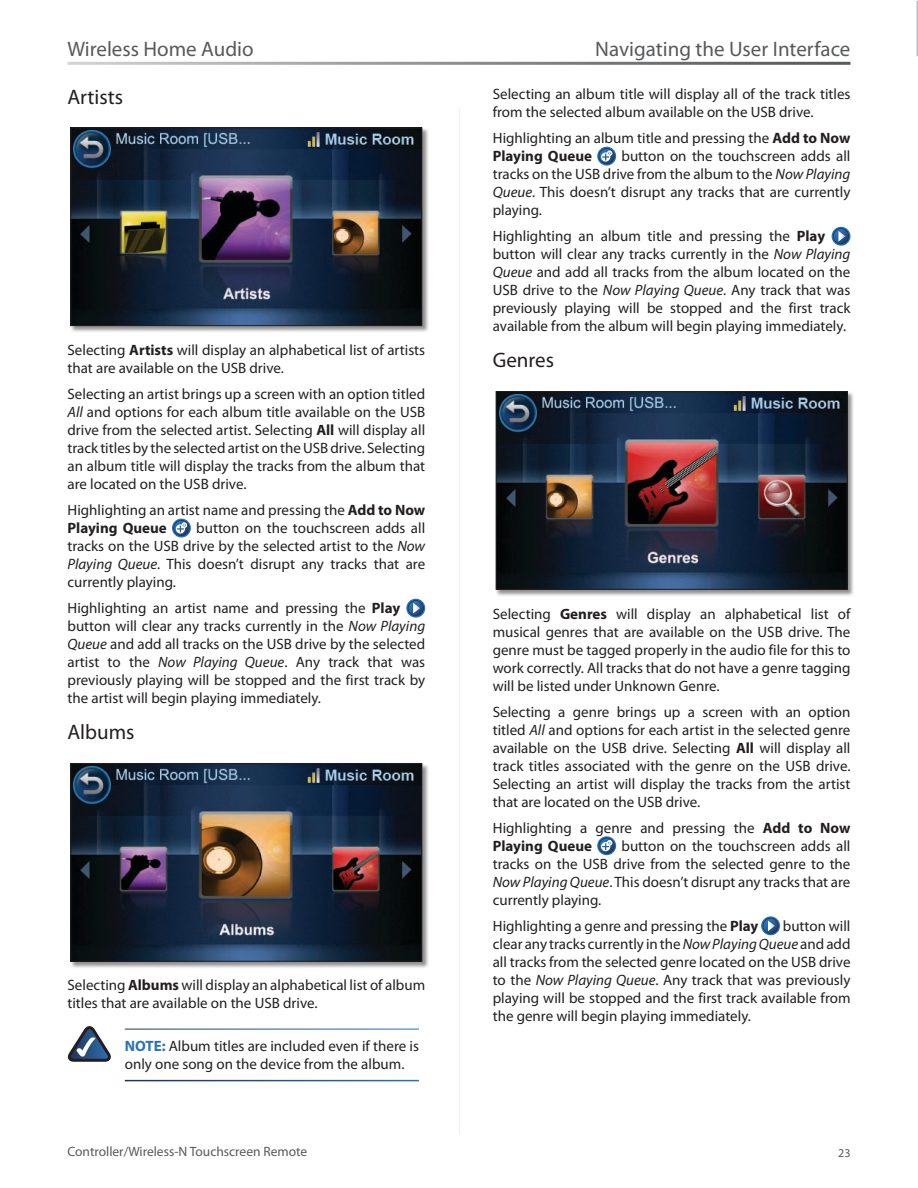
<style>
.page{position:relative;width:918px;height:1188px;background:#fff}
.page>*{position:absolute;margin:0;border:0;box-sizing:border-box;transform-origin:0 0}
.t1{font:21px "Myriad Pro";color:#58595b}
.t2{font:21px "Myriad Pro";color:#231f20}
.t3{font:15px/18px "Myriad Pro";color:#231f20}
.t4{font:13.5px "Myriad Pro";color:#58595b}
.t5{font:12px "Myriad Pro";color:#58595b}
.s1{font-weight:700}
.s2{font-style:italic}
.s3{font-weight:700;color:#2972b9}
</style>
<div class="page">
<hr style="left:916px;top:1px;width:2px;height:55px;background:#bcbec0">
<hr style="left:459px;top:108px;width:1px;height:1026px;background:#bcbec0">
<hr style="left:68px;top:62px;width:782px;height:3px;background:#58595b">
<div style="left:70px;top:127px;width:359px;height:206px;background:#231f20;opacity:.5"></div>
<img style="left:72px;top:130px;width:348px;height:194px">
<div style="left:70px;top:128px;width:352px;height:198px;border:1px solid #231f20"></div>
<svg style="left:172px;top:519px;width:19px;height:19px"></svg>
<svg style="left:173px;top:520px;width:17px;height:16px"></svg>
<svg style="left:174px;top:521px;width:15px;height:14px"></svg>
<svg style="left:176px;top:523px;width:11px;height:11px"></svg>
<svg style="left:406px;top:599px;width:19px;height:19px"></svg>
<svg style="left:408px;top:600px;width:16px;height:16px"></svg>
<svg style="left:409px;top:601px;width:14px;height:14px"></svg>
<svg style="left:413px;top:603px;width:7px;height:10px"></svg>
<div style="left:70px;top:763px;width:359px;height:205px;background:#231f20;opacity:.5"></div>
<img style="left:72px;top:765px;width:348px;height:195px">
<div style="left:70px;top:763px;width:352px;height:199px;border:1px solid #231f20"></div>
<svg style="left:68px;top:1026px;width:43px;height:36px"></svg>
<svg style="left:597px;top:147px;width:19px;height:19px"></svg>
<svg style="left:599px;top:148px;width:16px;height:16px"></svg>
<svg style="left:599px;top:149px;width:15px;height:14px"></svg>
<svg style="left:601px;top:151px;width:11px;height:11px"></svg>
<svg style="left:832px;top:227px;width:18px;height:19px"></svg>
<svg style="left:833px;top:228px;width:16px;height:16px"></svg>
<svg style="left:834px;top:229px;width:14px;height:15px"></svg>
<svg style="left:838px;top:231px;width:7px;height:11px"></svg>
<div style="left:496px;top:391px;width:358px;height:205px;background:#231f20;opacity:.5"></div>
<img style="left:498px;top:393px;width:348px;height:195px">
<div style="left:496px;top:391px;width:352px;height:199px;border:1px solid #231f20"></div>
<svg style="left:597px;top:836px;width:19px;height:19px"></svg>
<svg style="left:599px;top:838px;width:16px;height:16px"></svg>
<svg style="left:599px;top:838px;width:15px;height:15px"></svg>
<svg style="left:601px;top:840px;width:11px;height:11px"></svg>
<svg style="left:761px;top:916px;width:19px;height:19px"></svg>
<svg style="left:762px;top:918px;width:17px;height:16px"></svg>
<svg style="left:763px;top:919px;width:15px;height:14px"></svg>
<svg style="left:768px;top:921px;width:7px;height:10px"></svg>
<h1 class="t1" style="left:68px;top:36px;width:188px">Wireless Home Audio</h1>
<h1 class="t2" style="left:68px;top:84px;width:57px">Artists</h1>
<p class="t3" style="left:68px;top:341px;width:359px">Selecting <span class="s1">Artists</span> will display an alphabetical list of artists that are available on the USB drive.</p>
<p class="t3" style="left:68px;top:385px;width:359px;text-align:justify">Selecting an artist brings up a screen with an option titled <span class="s2">All</span> and options for each album title available on the USB drive from the selected artist. Selecting <span class="s1">All</span> will display all track titles by the selected artist on the USB drive. Selecting an album title will display the tracks from the album that are located on the USB drive.</p>
<p class="t3" style="left:68px;top:501px;width:359px">Highlighting an artist name and pressing the <span class="s1">Add to Now<br>Playing Queue</span></p>
<p class="t3" style="left:67px;top:519px;width:359px;text-align:justify;text-indent:129px">button on the touchscreen adds all tracks on the USB drive by the selected artist to the <span class="s2">Now Playing Queue</span>. This doesn’t disrupt any tracks that are currently playing.</p>
<p class="t3" style="left:67px;top:599px;width:359px">Highlighting an artist name and pressing the <span class="s1">Play </span>button will clear any tracks currently in the <span class="s2">Now Playing Queue</span> and add all tracks on the USB drive by the selected artist to the <span class="s2">Now Playing Queue</span>. Any track that was previously playing will be stopped and the first track by the artist will begin playing immediately.</p>
<h1 class="t2" style="left:68px;top:719px;width:69px">Albums</h1>
<p class="t3" style="left:68px;top:976px;width:359px">Selecting <span class="s1">Albums</span> will display an alphabetical list of album titles that are available on the USB drive.</p>
<p class="t3" style="left:125px;top:1037px;width:296px"><span class="s3">NOTE:</span> Album titles are included even if there is only one song on the device from the album.</p>
<h1 class="t1" style="left:595px;top:36px;width:257px">Navigating the User Interface</h1>
<p class="t3" style="left:493px;top:85px;width:359px">Selecting an album title will display all of the track titles from the selected album available on the USB drive.</p>
<p class="t3" style="left:493px;top:129px;width:359px">Highlighting an album title and pressing the <span class="s1">Add to Now<br>Playing Queue</span></p>
<p class="t3" style="left:493px;top:147px;width:359px;text-align:justify;text-indent:129px">button on the touchscreen adds all tracks on the USB drive from the album to the <span class="s2">Now Playing Queue</span>. This doesn’t disrupt any tracks that are currently playing.</p>
<p class="t3" style="left:493px;top:227px;width:359px">Highlighting an album title and pressing the <span class="s1">Play </span>button will clear any tracks currently in the <span class="s2">Now Playing Queue</span> and add all tracks from the album located on the USB drive to the <span class="s2">Now Playing Queue</span>. Any track that was previously playing will be stopped and the first track available from the album will begin playing immediately.</p>
<h1 class="t2" style="left:493px;top:347px;width:63px">Genres</h1>
<p class="t3" style="left:493px;top:604px;width:359px;text-align:justify">Selecting <span class="s1">Genres</span> will display an alphabetical list of musical genres that are available on the USB drive. The genre must be tagged properly in the audio file for this to work correctly. All tracks that do not have a genre tagging will be listed under Unknown Genre.</p>
<p class="t3" style="left:493px;top:702px;width:359px;text-align:justify">Selecting a genre brings up a screen with an option titled <span class="s2">All</span> and options for each artist in the selected genre available on the USB drive. Selecting <span class="s1">All</span> will display all track titles associated with the genre on the USB drive.<br>Selecting an artist will display the tracks from the artist that are located on the USB drive.</p>
<p class="t3" style="left:493px;top:818px;width:359px">Highlighting a genre and pressing the <span class="s1">Add to Now<br>Playing Queue</span></p>
<p class="t3" style="left:493px;top:836px;width:359px;text-align:justify;text-indent:129px">button on the touchscreen adds all tracks on the USB drive from the selected genre to the <span class="s2">Now Playing Queue</span>. This doesn’t disrupt any tracks that are currently playing.</p>
<p class="t3" style="left:493px;top:917px;width:267px">Highlighting a genre and pressing the <span class="s1">Play</span></p>
<p class="t3" style="left:493px;top:917px;width:359px;text-align:justify;text-indent:290px">button will clear any tracks currently in the <span class="s2">Now Playing Queue</span> and add all tracks from the selected genre located on the USB drive to the <span class="s2">Now Playing Queue</span>. Any track that was previously playing will be stopped and the first track available from the genre will begin playing immediately.</p>
<p class="t4" style="left:68px;top:1143px;width:241px">Controller/Wireless-N Touchscreen Remote</p>
<p class="t5" style="left:838px;top:1146px;width:14px">23</p>
</div>
